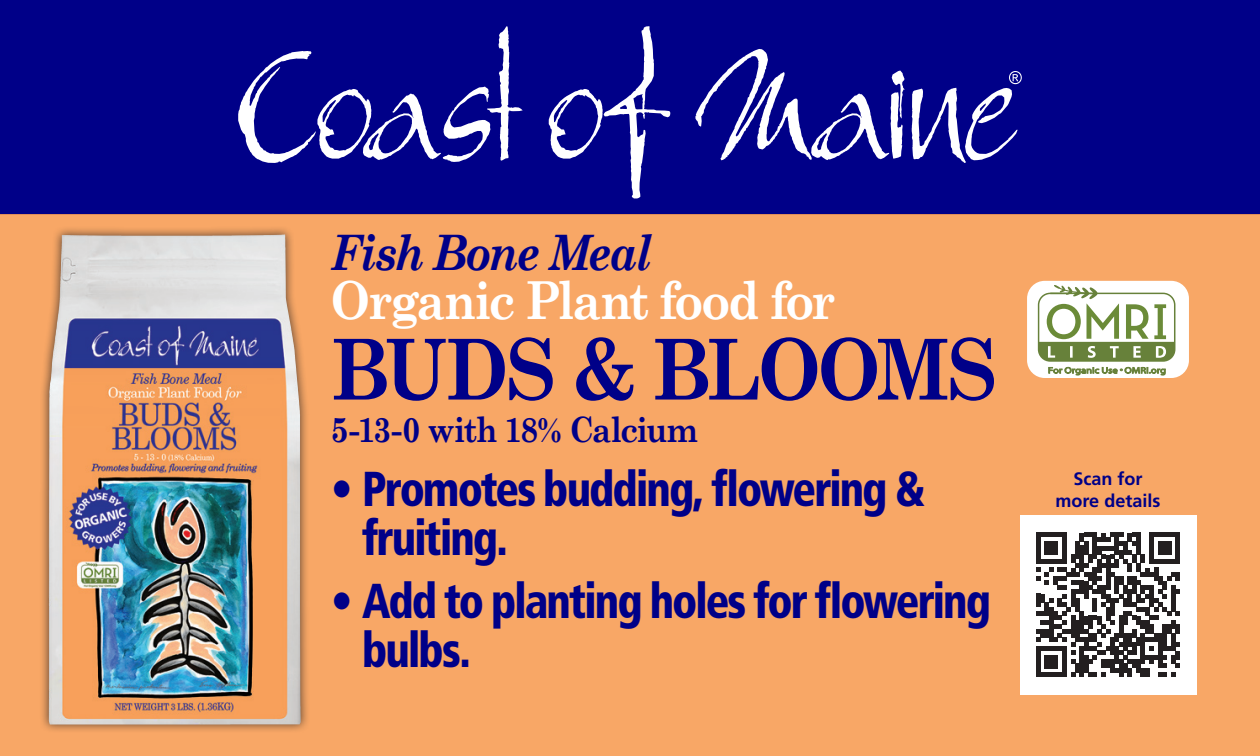
<style>
.page{position:relative;width:1260px;height:756px;background:#fff}
.page>*{position:absolute;margin:0;border:0;box-sizing:border-box;transform-origin:0 0}
.t1{font:700 84px "Century Schoolbook";letter-spacing:-.04em;color:#008;scale:.9 1}
.t2{font:700 52.5px "Century Schoolbook";letter-spacing:-.045em;color:#fff;scale:.9 1}
.t3{font:900 condensed 49px/49px "Frutiger LT Pro";letter-spacing:-.045em;color:#008;scale:.9 1}
.t4{font:italic 700 49px "Century Schoolbook";letter-spacing:-.05em;color:#008;scale:.9 1}
.t5{font:700 35px "Century Schoolbook";letter-spacing:-.045em;color:#008;scale:.9 1}
.t6{font:700 17.85px "Frutiger LT Pro";color:#008}
.t7{font:8.75px "Myriad Pro";letter-spacing:.005em;color:#67813a;scale:1.21 1}
</style>
<div class="page">
<div style="left:0;top:0;width:1260px;height:214px;background:#008"></div>
<div style="left:0;top:214px;width:1260px;height:542px;background:#f8a766"></div>
<div style="left:39px;top:225px;width:271px;height:508px;background:#231f20;opacity:.75"></div>
<img style="left:49px;top:234px;width:252px;height:490px">
<div style="left:1020px;top:515px;width:176px;height:179px;background:#fff"></div>
<svg style="left:1036px;top:533px;width:144px;height:144px"></svg>
<svg style="left:238px;top:26px;width:780px;height:172px"></svg>
<svg style="left:1009px;top:71px;width:13px;height:13px"></svg>
<div style="left:1027px;top:281px;width:162px;height:97px;background:#fff;border-radius:18px"></div>
<svg style="left:1038px;top:285px;width:137px;height:77px"></svg>
<p class="t4" style="left:331px;top:215px;width:359px">Fish Bone Meal</p>
<p class="t2" style="left:331px;top:259px;width:563px">Organic Plant food for</p>
<p class="t1" style="left:331px;top:304px;width:743px">BUDS &amp; BLOOMS</p>
<p class="t5" style="left:331px;top:402px;width:409px">5-13-0 with 18% Calcium</p>
<p class="t3" style="left:362px;top:465px;width:628px;text-indent:-32px">• Promotes budding, flowering &amp; fruiting.</p>
<p class="t3" style="left:362px;top:577px;width:700px;text-indent:-32px">• Add to planting holes for flowering bulbs.</p>
<p class="t7" style="left:1048px;top:365px;width:99px">For Organic Use • OMRI.org</p>
<p class="t6" style="left:1073px;top:468px;width:71px">Scan for</p>
<p class="t6" style="left:1056px;top:490px;width:106px">more details</p>
</div>
